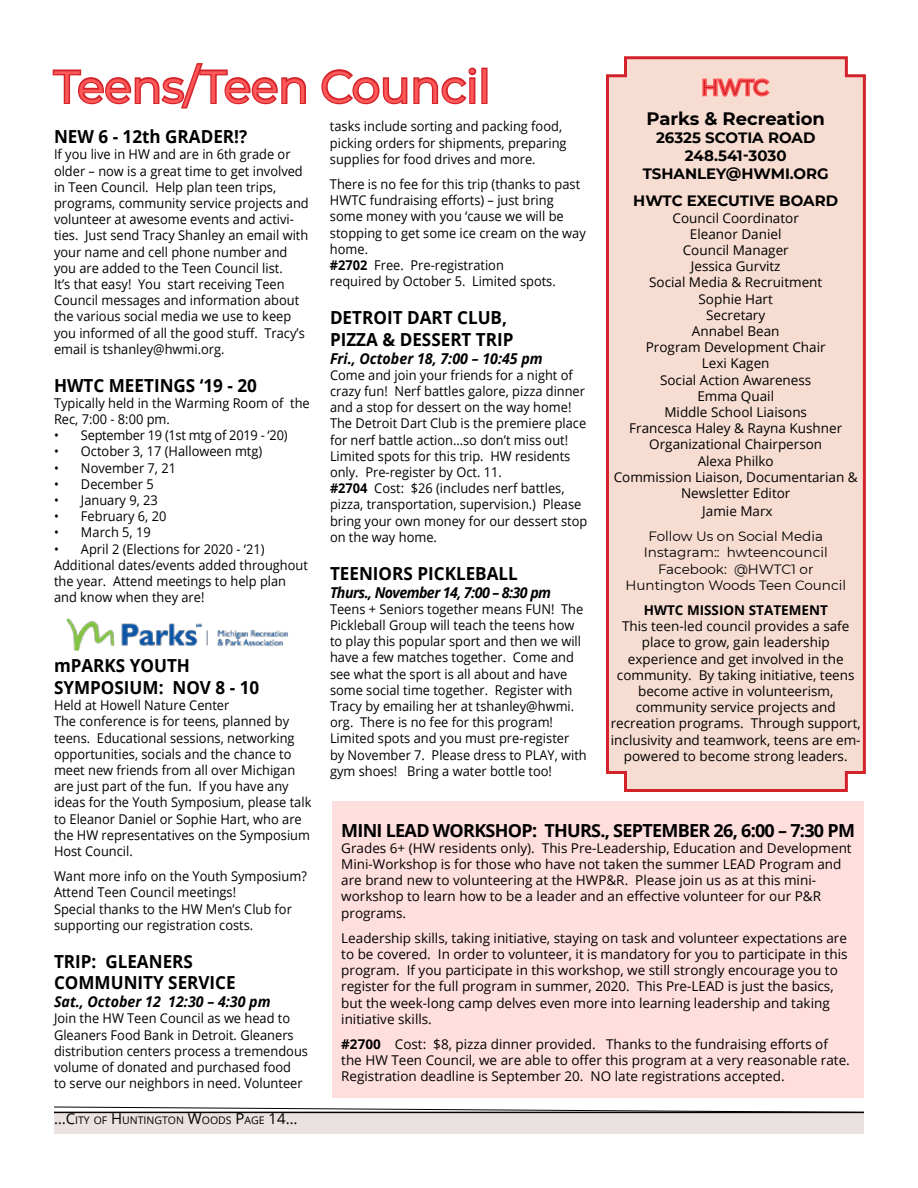
<style>
.page{position:relative;width:918px;height:1188px;background:#fff}
.page>*{position:absolute;margin:0;border:0;box-sizing:border-box;transform-origin:0 0}
.t1{font:45px "Montserrat";color:#ff5959}
.t2{font:21px "Montserrat";color:#d2232a}
.t3{font:700 18px/21.6px "Open Sans";color:#000;scale:.95 1}
.t4{font:700 18px "Open Sans";letter-spacing:-.04em;color:#000}
.t5{font:700 18px "Montserrat";color:#000}
.t6{font:700 15px/18px "Montserrat";color:#000;text-align:center}
.t7{font:italic 700 15px "Open Sans";color:#000;scale:.95 1}
.t8{font:italic 700 15px "Open Sans";letter-spacing:-.04em;color:#000;scale:.95 1}
.t9{font:13.5px/16.2px "Open Sans";color:#000;scale:.95 1}
.t10{font:13.5px/16.2px "Open Sans";color:#000}
.t11{font:13.5px/16.2px "Montserrat";color:#000;text-align:center}
.t12{font:13.5px "Open Sans";letter-spacing:-.02em;color:#000;scale:.95 1}
.t13{font:700 13.5px "Open Sans";color:#000}
.t14{font:10.5px "Open Sans";color:#000}
.s1{font-weight:700}
.s2{font-size:15px}
</style>
<div class="page">
<div style="left:54px;top:1112px;width:810px;height:22px;background:#eae2e0"></div>
<svg style="left:54px;top:1107px;width:810px;height:6px"></svg>
<svg style="left:52px;top:63px;width:255px;height:46px"></svg>
<svg style="left:321px;top:67px;width:156px;height:38px"></svg>
<div style="left:481px;top:68px;width:7px;height:36px;border:3px solid #d2232a"></div>
<div style="left:606px;top:56px;width:260px;height:736px;background:#f6dcd1"></div>
<div style="left:332px;top:801px;width:532px;height:297px;background:#ffdede"></div>
<img style="left:66px;top:618px;width:222px;height:33px">
<h1 class="t1" style="left:54px;top:56px;width:438px">Teens/Teen Council</h1>
<h2 class="t2" style="left:701px;top:73px;width:69px">HWTC</h2>
<h3 class="t5" style="left:646px;top:106px;width:180px">Parks &amp; Recreation</h3>
<p class="t6" style="left:643px;top:128px;width:188px">26325 SCOTIA ROAD<br>248.541-3030<br>TSHANLEY@HWMI.ORG</p>
<p class="t6" style="left:633px;top:191px;width:206px">HWTC EXECUTIVE BOARD</p>
<p class="t10" style="left:614px;top:209px;width:245px;text-align:center">Council Coordinator<br>Eleanor Daniel<br>Council Manager<br>Jessica Gurvitz<br>Social Media &amp; Recruitment<br>Sophie Hart<br>Secretary<br>Annabel Bean<br>Program Development Chair<br>Lexi Kagen<br>Social Action Awareness<br>Emma Quail<br>Middle School Liaisons<br>Francesca Haley &amp; Rayna Kushner<br>Organizational Chairperson<br>Alexa Philko<br>Commission Liaison, Documentarian &amp;<br>Newsletter Editor</p>
<p class="t10" style="left:702px;top:503px;width:72px">Jamie Marx</p>
<p class="t11" style="left:625px;top:528px;width:222px">Follow Us on Social Media<br>Instagram:: hwteencouncil<br>Facebook: @HWTC1 or<br>Huntington Woods Teen Council</p>
<p class="t13" style="left:644px;top:601px;width:186px">HWTC MISSION STATEMENT</p>
<p class="t10" style="left:611px;top:618px;width:252px;text-align:center">This teen-led council provides a safe place to grow, gain leadership experience and get involved in the community. By taking initiative, teens become active in volunteerism, community service projects and recreation programs. Through support, inclusivity and teamwork, teens are em&shy;powered to become strong leaders.</p>
<p class="t9" style="left:330px;top:118px;width:251px">tasks include sorting and packing food, picking orders for shipments, preparing supplies for food drives and more.</p>
<p class="t9" style="left:330px;top:176px;width:271px">There is no fee for this trip (thanks to past<br>HWTC fundraising efforts) – just bring some money with you ‘cause we will be stopping to get some ice cream on the way home.<br><span class="s1">#2702</span> Free. Pre-registration<br>required by October 5. Limited spots.</p>
<h3 class="t3" style="left:330px;top:306px;width:195px">DETROIT DART CLUB,<br>PIZZA &amp; DESSERT TRIP</h3>
<p class="t7" style="left:330px;top:348px;width:226px">Fri., October 18, 7:00 – 10:45 pm</p>
<p class="t9" style="left:330px;top:366px;width:272px">Come and join your friends for a night of crazy fun! Nerf battles galore, pizza dinner and a stop for dessert on the way home!<br>The Detroit Dart Club is the premiere place for nerf battle action…so don’t miss out!<br>Limited spots for this trip. HW residents only. Pre-register by Oct. 11.<br><span class="s1">#2704</span> Cost: $26 (includes nerf battles, pizza, transportation, supervision.) Please bring your own money for our dessert stop on the way home.</p>
<h3 class="t3" style="left:330px;top:562px;width:199px">TEENIORS PICKLEBALL</h3>
<p class="t8" style="left:330px;top:582px;width:234px">Thurs., November 14, 7:00 – 8:30 pm</p>
<p class="t9" style="left:330px;top:600px;width:272px">Teens + Seniors together means FUN! The Pickleball Group will teach the teens how to play this popular sport and then we will have a few matches together. Come and see what the sport is all about and have some social time together. Register with Tracy by emailing her at tshanley@hwmi. org. There is no fee for this program!<br>Limited spots and you must pre-register by November 7. Please dress to PLAY, with gym shoes! Bring a water bottle too!</p>
<h3 class="t3" style="left:54px;top:125px;width:205px">NEW 6 - 12th GRADER!?</h3>
<p class="t9" style="left:54px;top:146px;width:270px">If you live in HW and are in 6th grade or older – now is a great time to get involved in Teen Council. Help plan teen trips, programs, community service projects and volunteer at awesome events and activi&shy;ties. Just send Tracy Shanley an email with your name and cell phone number and you are added to the Teen Council list.<br>It’s that easy! You start receiving Teen Council messages and information about the various social media we use to keep you informed of all the good stuff. Tracy’s email is tshanley@hwmi.org.</p>
<h3 class="t3" style="left:54px;top:374px;width:215px">HWTC MEETINGS ‘19 - 20</h3>
<p class="t9" style="left:54px;top:395px;width:271px">Typically held in the Warming Room of the<br>Rec, 7:00 - 8:00 pm.</p>
<p class="t12" style="left:54px;top:426px;width:247px">• September 19 (1st mtg of 2019 - ‘20)</p>
<p class="t9" style="left:54px;top:443px;width:221px">• October 3, 17 (Halloween mtg)</p>
<p class="t9" style="left:54px;top:459px;width:130px">• November 7, 21</p>
<p class="t9" style="left:54px;top:476px;width:106px">• December 5</p>
<p class="t9" style="left:54px;top:492px;width:111px">• January 9, 23</p>
<p class="t9" style="left:54px;top:508px;width:120px">• February 6, 20</p>
<p class="t9" style="left:54px;top:524px;width:103px">• March 5, 19</p>
<p class="t9" style="left:54px;top:540px;width:269px">• April 2 (Elections for 2020 - ‘21)<br>Additional dates/events added throughout the year. Attend meetings to help plan and know when they are!</p>
<h3 class="t3" style="left:54px;top:655px;width:218px">mPARKS YOUTH<br>SYMPOSIUM: NOV 8 - 10</h3>
<p class="t9" style="left:54px;top:697px;width:272px">Held at Howell Nature Center<br>The conference is for teens, planned by teens. Educational sessions, networking opportunities, socials and the chance to meet new friends from all over Michigan are just part of the fun. If you have any ideas for the Youth Symposium, please talk to Eleanor Daniel or Sophie Hart, who are the HW representatives on the Symposium Host Council.</p>
<p class="t9" style="left:54px;top:868px;width:268px">Want more info on the Youth Symposium?<br>Attend Teen Council meetings!<br>Special thanks to the HW Men’s Club for supporting our registration costs.</p>
<h3 class="t3" style="left:54px;top:950px;width:193px">TRIP: GLEANERS<br>COMMUNITY SERVICE</h3>
<p class="t7" style="left:54px;top:991px;width:230px">Sat., October 12 12:30 – 4:30 pm</p>
<p class="t9" style="left:54px;top:1010px;width:269px">Join the HW Teen Council as we head to Gleaners Food Bank in Detroit. Gleaners distribution centers process a tremendous volume of donated and purchased food<br>to serve our neighbors in need. Volunteer</p>
<h3 class="t4" style="left:341px;top:817px;width:515px">MINI LEAD WORKSHOP: THURS., SEPTEMBER 26, 6:00 – 7:30 PM</h3>
<p class="t10" style="left:341px;top:839px;width:512px">Grades 6+ (HW residents only). This Pre-Leadership, Education and Development Mini-Workshop is for those who have not taken the summer LEAD Program and are brand new to volunteering at the HWP&amp;R. Please join us as at this mini&shy;workshop to learn how to be a leader and an effective volunteer for our P&amp;R programs.</p>
<p class="t10" style="left:341px;top:929px;width:508px">Leadership skills, taking initiative, staying on task and volunteer expectations are to be covered. In order to volunteer, it is mandatory for you to participate in this program. If you participate in this workshop, we still strongly encourage you to register for the full program in summer, 2020. This Pre-LEAD is just the basics, but the week-long camp delves even more into learning leadership and taking initiative skills.</p>
<p class="t10" style="left:341px;top:1036px;width:510px"><span class="s1">#2700</span> Cost: $8, pizza dinner provided. Thanks to the fundraising efforts of the HW Teen Council, we are able to offer this program at a very reasonable rate.<br>Registration deadline is September 20. NO late registrations accepted.</p>
<p class="t14" style="left:54px;top:1113px;width:245px"><span class="s2">…C</span>ITY OF <span class="s2">H</span>UNTINGTON <span class="s2">W</span>OODS <span class="s2">P</span>AGE <span class="s2">14…</span></p>
</div>
